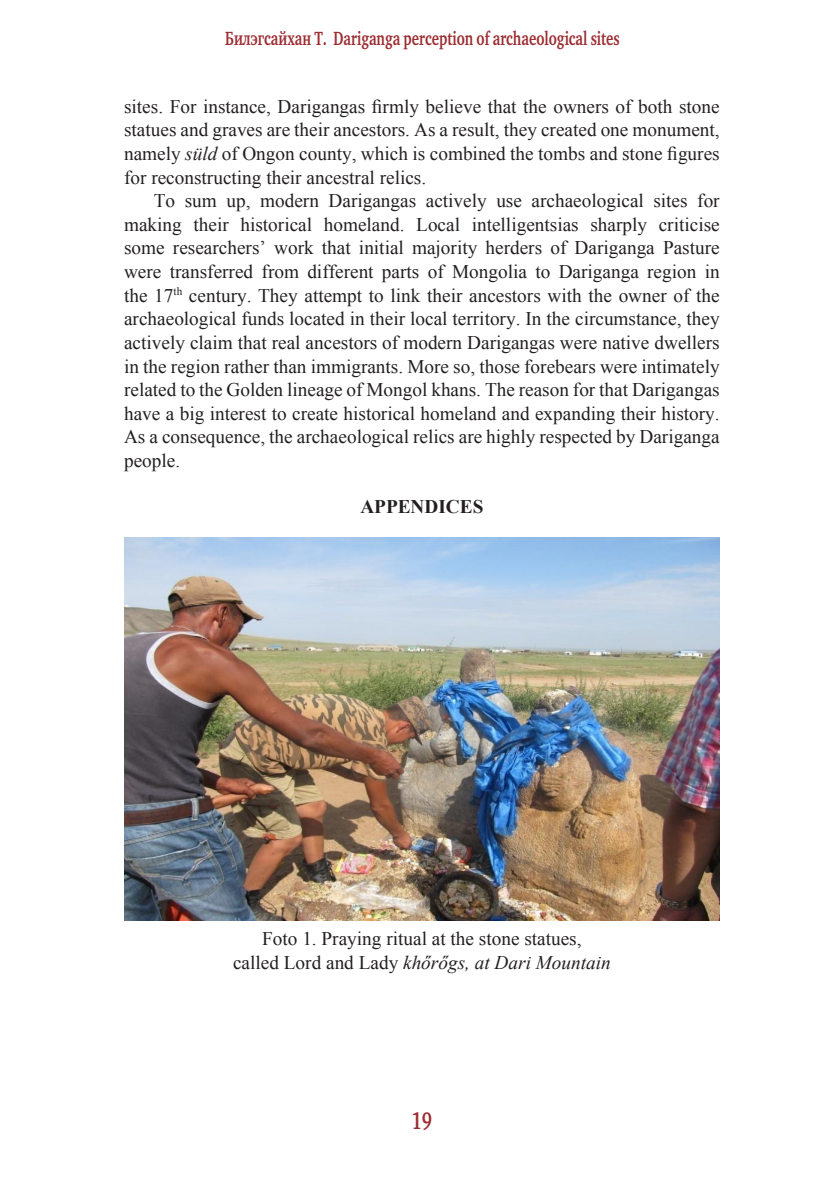
<style>
.page{position:relative;width:819px;height:1191px;background:#fff}
.page>*{position:absolute;margin:0;border:0;box-sizing:border-box;transform-origin:0 0}
.t1{font:700 24.5px "Charter ITC";color:#9d2d32;scale:.71 1}
.t2{font:700 19.6px "Charter ITC";color:#9d2d32;scale:.71 1}
.t3{font:19.25px/23.6px "Times New Roman";color:#231f20;text-align:justify}
.t4{font:700 19.25px "Times New Roman";color:#231f20}
.s1{font-style:italic}
</style>
<div class="page">
<img style="left:124px;top:537px;width:595px;height:383px">
<p class="t2" style="left:225px;top:26px;width:557px">Билэгсайхан Т. Dariganga perception of archaeological sites</p>
<p class="t3" style="left:124px;top:94px;width:597px">sites. For instance, Darigangas firmly believe that the owners of both stone statues and graves are their ancestors. As a result, they created one monument, namely <span class="s1">süld</span> of Ongon county, which is combined the tombs and stone figures for reconstructing their ancestral relics.</p>
<p class="t3" style="left:124px;top:189px;width:597px;text-indent:30px">To sum up, modern Darigangas actively use archaeological sites for making their historical homeland. Local intelligentsias sharply criticise some researchers’ work that initial majority herders of Dariganga Pasture were transferred from different parts of Mongolia to Dariganga region in the 17<sup>th</sup> century. They attempt to link their ancestors with the owner of the archaeological funds located in their local territory. In the circumstance, they actively claim that real ancestors of modern Darigangas were native dwellers in the region rather than immigrants. More so, those forebears were intimately related to the Golden lineage of Mongol khans. The reason for that Darigangas have a big interest to create historical homeland and expanding their history.<br>As a consequence, the archaeological relics are highly respected by Dariganga people.</p>
<p class="t4" style="left:360px;top:493px;width:124px">APPENDICES</p>
<p class="t3" style="left:233px;top:925px;width:379px;line-height:24.5px;text-align:center">Foto 1. Praying ritual at the stone statues,<br>called Lord and Lady <span class="s1">khőrőgs, at Dari Mountain</span></p>
<p class="t1" style="left:411px;top:1106px;width:30px">19</p>
</div>
